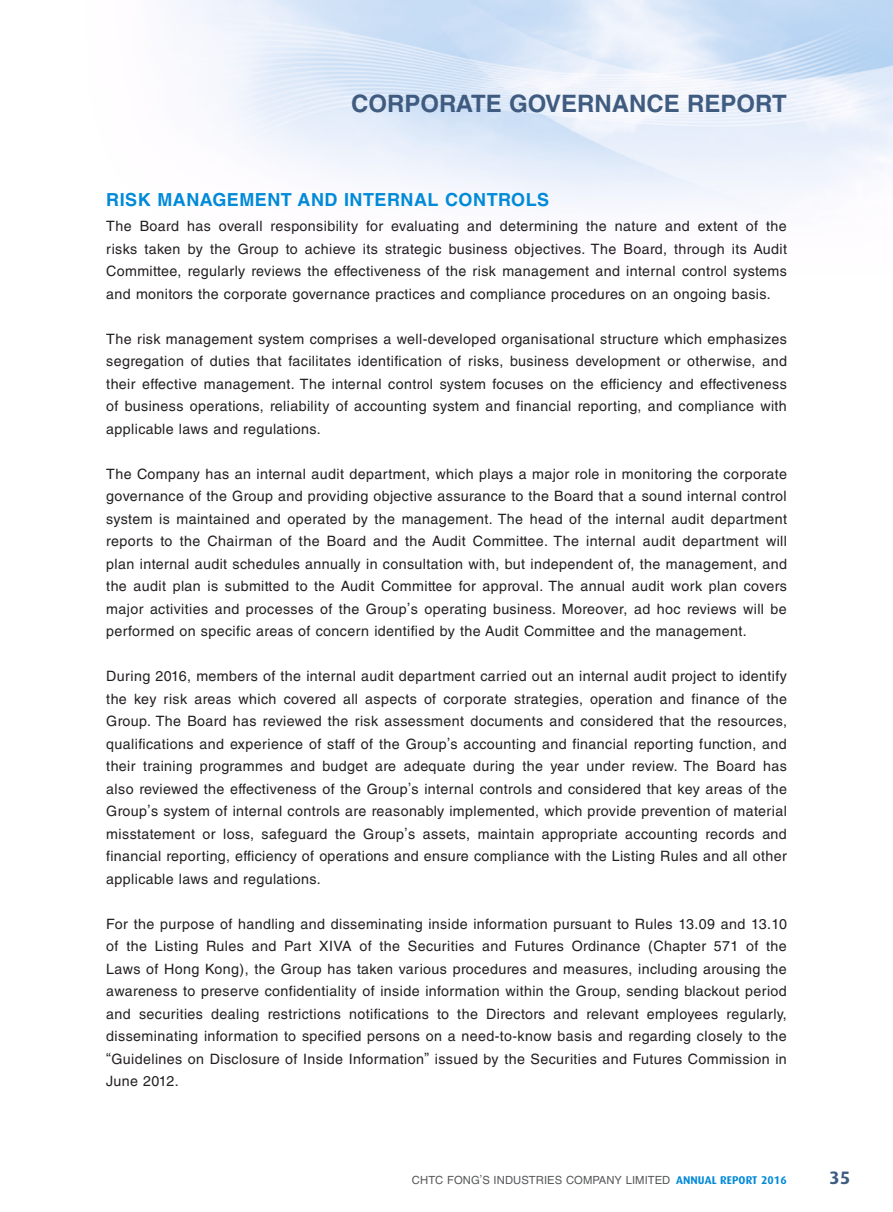
<style>
.page{position:relative;width:893px;height:1212px;background:#fff}
.page>*{position:absolute;margin:0;border:0;box-sizing:border-box;transform-origin:0 0}
.t1{font:700 24px "Helvetica LT Std";color:#3f5c80}
.Heading_1{font:700 18px "Helvetica LT Std";letter-spacing:.03em;color:#008ad8}
.t2{font:700 18px "Dax";color:#3f5c80}
.Body_Text{font:14.25px/22.5px "Helvetica LT Std";letter-spacing:.03em;color:#231f20;text-align:justify}
.t3{font:11.25px "Helvetica LT Std";letter-spacing:.01em;color:#57585a}
.s1{font-family:"Dax";font-weight:700;color:#008ad8}
</style>
<div class="page">
<h1 class="t1" style="left:351px;top:89px;width:437px">CORPORATE GOVERNANCE REPORT</h1>
<p class="Heading_1" style="left:106px;top:189px;width:444px">RISK MANAGEMENT AND INTERNAL CONTROLS</p>
<p class="Body_Text" style="left:106px;top:215px;width:682px">The Board has overall responsibility for evaluating and determining the nature and extent of the risks taken by the Group to achieve its strategic business objectives. The Board, through its Audit Committee, regularly reviews the effectiveness of the risk management and internal control systems and monitors the corporate governance practices and compliance procedures on an ongoing basis.</p>
<p class="Body_Text" style="left:106px;top:327px;width:682px">The risk management system comprises a well-developed organisational structure which emphasizes segregation of duties that facilitates identification of risks, business development or otherwise, and their effective management. The internal control system focuses on the efficiency and effectiveness of business operations, reliability of accounting system and financial reporting, and compliance with applicable laws and regulations.</p>
<p class="Body_Text" style="left:106px;top:462px;width:682px">The Company has an internal audit department, which plays a major role in monitoring the corporate governance of the Group and providing objective assurance to the Board that a sound internal control system is maintained and operated by the management. The head of the internal audit department reports to the Chairman of the Board and the Audit Committee. The internal audit department will plan internal audit schedules annually in consultation with, but independent of, the management, and the audit plan is submitted to the Audit Committee for approval. The annual audit work plan covers major activities and processes of the Group’s operating business. Moreover, ad hoc reviews will be performed on specific areas of concern identified by the Audit Committee and the management.</p>
<p class="Body_Text" style="left:106px;top:665px;width:682px">During 2016, members of the internal audit department carried out an internal audit project to identify the key risk areas which covered all aspects of corporate strategies, operation and finance of the Group. The Board has reviewed the risk assessment documents and considered that the resources, qualifications and experience of staff of the Group’s accounting and financial reporting function, and their training programmes and budget are adequate during the year under review. The Board has also reviewed the effectiveness of the Group’s internal controls and considered that key areas of the Group’s system of internal controls are reasonably implemented, which provide prevention of material misstatement or loss, safeguard the Group’s assets, maintain appropriate accounting records and financial reporting, efficiency of operations and ensure compliance with the Listing Rules and all other applicable laws and regulations.</p>
<p class="Body_Text" style="left:106px;top:912px;width:682px">For the purpose of handling and disseminating inside information pursuant to Rules 13.09 and 13.10 of the Listing Rules and Part XIVA of the Securities and Futures Ordinance (Chapter 571 of the Laws of Hong Kong), the Group has taken various procedures and measures, including arousing the awareness to preserve confidentiality of inside information within the Group, sending blackout period and securities dealing restrictions notifications to the Directors and relevant employees regularly, disseminating information to specified persons on a need-to-know basis and regarding closely to the “Guidelines on Disclosure of Inside Information” issued by the Securities and Futures Commission in June 2012.</p>
<p class="t3" style="left:412px;top:1173px;width:376px">CHTC FONG’S INDUSTRIES COMPANY LIMITED <span class="s1">ANNUAL REPORT 2016</span></p>
<p class="t2" style="left:830px;top:1167px;width:22px">35</p>
</div>
